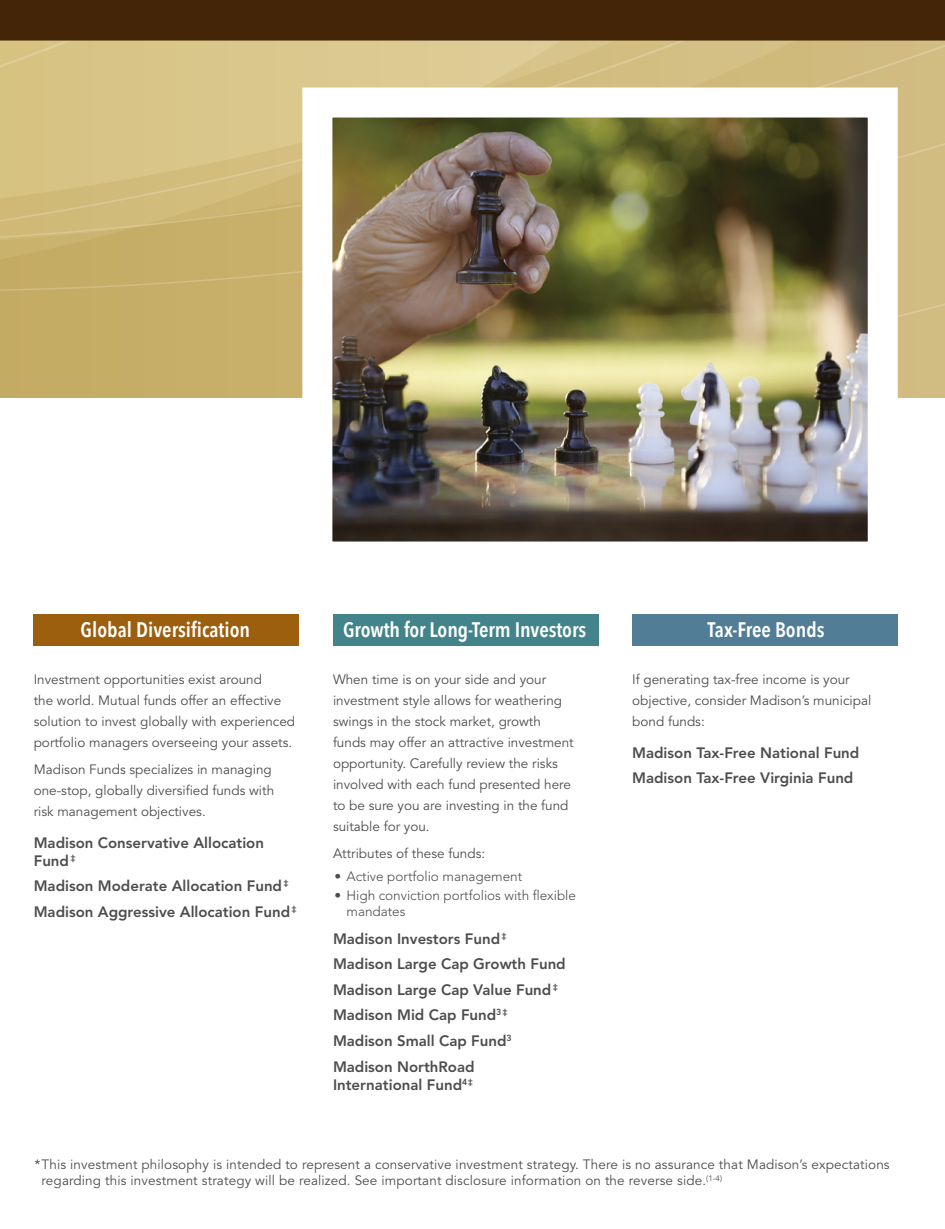
<style>
.page{position:relative;width:945px;height:1229px;background:#fff}
.page>*{position:absolute;margin:0;border:0;box-sizing:border-box;transform-origin:0 0}
.t1{font:600 21px "Avenir Next Condensed";letter-spacing:-.005em;color:#fff}
.t2{font:800 15px/25.5px "Avenir";color:#4d4d4f}
.t3{font:13.5px/21px "Avenir";color:#4d4d4f}
.t4{font:300 13.5px/16.5px "Avenir";color:#4d4d4f}
</style>
<div class="page">
<svg style="left:0;top:243px;width:945px;height:154px;background:#cfbb80"></svg>
<svg style="left:0;top:117px;width:945px;height:126px;background:#d8c690"></svg>
<div style="left:34px;top:614px;width:265px;height:31px;background:#9b5f0e"></div>
<div style="left:333px;top:614px;width:265px;height:31px;background:#42848a"></div>
<div style="left:632px;top:614px;width:266px;height:31px;background:#527d97"></div>
<svg style="left:0;top:0;width:945px;height:117px"></svg>
<img style="left:333px;top:118px;width:534px;height:422px">
<h1 class="t1" style="left:81px;top:616px;width:171px">Global Diversification</h1>
<h1 class="t1" style="left:343px;top:616px;width:245px">Growth for Long-Term Investors</h1>
<h1 class="t1" style="left:708px;top:616px;width:118px">Tax-Free Bonds</h1>
<p class="t3" style="left:333px;top:669px;width:242px">When time is on your side and your investment style allows for weathering swings in the stock market, growth funds may offer an attractive investment opportunity. Carefully review the risks involved with each fund presented here to be sure you are investing in the fund suitable for you.</p>
<p class="t3" style="left:333px;top:843px;width:154px">Attributes of these funds:</p>
<p class="t4" style="left:334px;top:868px;width:189px">• Active portfolio management</p>
<p class="t4" style="left:346px;top:886px;width:231px;text-indent:-12px">• High conviction portfolios with flexible mandates</p>
<p class="t2" style="left:333px;top:925px;width:234px">Madison Investors Fund <sup>‡<br></sup>Madison Large Cap Growth Fund<br>Madison Large Cap Value Fund <sup>‡<br></sup>Madison Mid Cap Fund<sup>3‡<br></sup>Madison Small Cap Fund<sup>3<br></sup>Madison NorthRoad</p>
<p class="t2" style="left:333px;top:1071px;width:142px">International Fund<sup>4‡</sup></p>
<p class="t3" style="left:632px;top:669px;width:241px">If generating tax-free income is your objective, consider Madison’s municipal bond funds:</p>
<p class="t2" style="left:632px;top:739px;width:229px">Madison Tax-Free National Fund<br>Madison Tax-Free Virginia Fund</p>
<p class="t3" style="left:34px;top:669px;width:263px">Investment opportunities exist around<br>the world. Mutual funds offer an effective solution to invest globally with experienced portfolio managers overseeing your assets.</p>
<p class="t3" style="left:34px;top:759px;width:242px">Madison Funds specializes in managing one-stop, globally diversified funds with risk management objectives.</p>
<p class="t2" style="left:34px;top:833px;width:232px;line-height:18px">Madison Conservative Allocation<br>Fund <sup>‡</sup></p>
<p class="t2" style="left:34px;top:873px;width:265px">Madison Moderate Allocation Fund <sup>‡<br></sup>Madison Aggressive Allocation Fund <sup>‡</sup></p>
<p class="t3" style="left:42px;top:1156px;width:850px;line-height:16.5px;text-indent:-7px">* This investment philosophy is intended to represent a conservative investment strategy. There is no assurance that Madison’s expectations regarding this investment strategy will be realized. See important disclosure information on the reverse side.<sup>(1-4)</sup></p>
</div>
